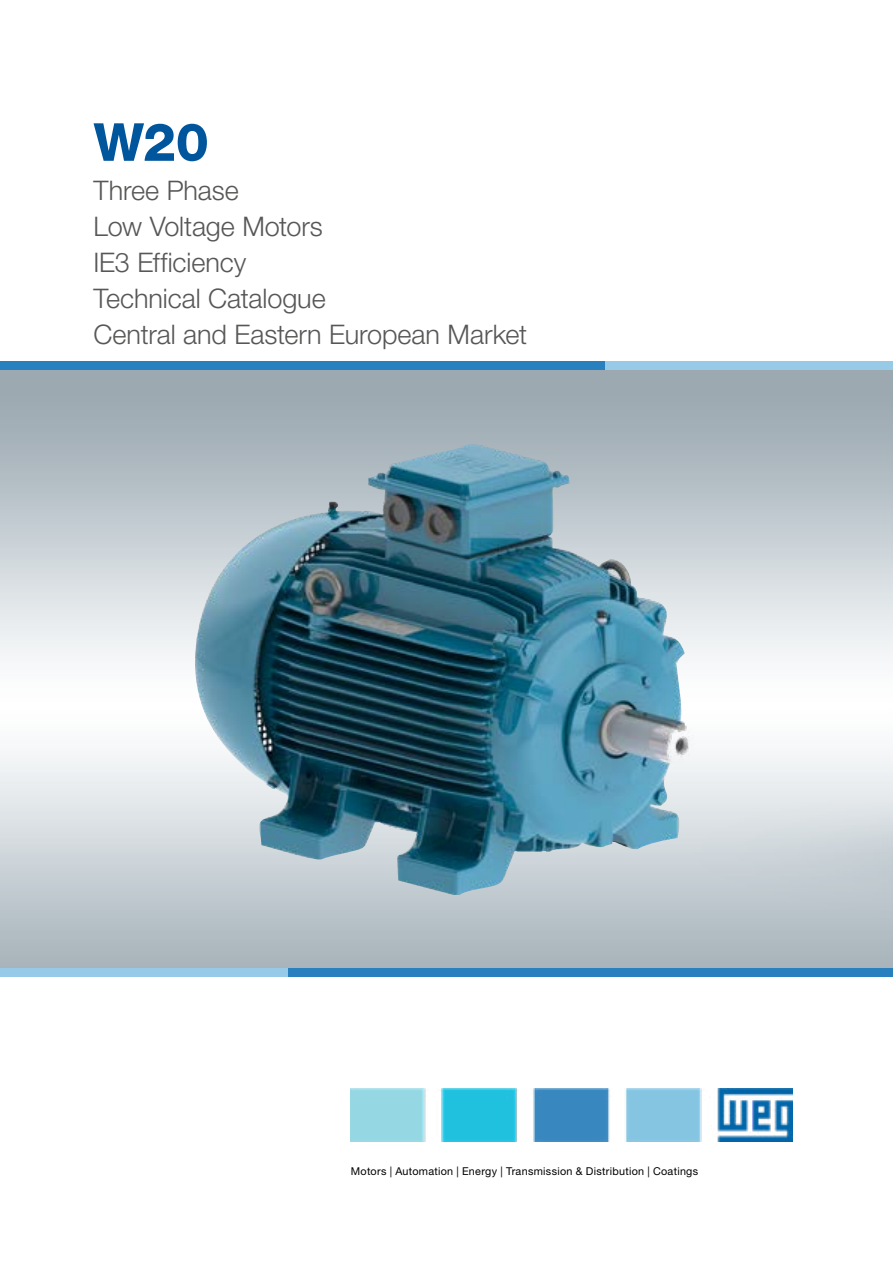
<style>
.page{position:relative;width:893px;height:1263px;background:#fff}
.page>*{position:absolute;margin:0;border:0;box-sizing:border-box;transform-origin:0 0}
.t1{font:800 52.5px "Helvetica Neue LT Pro";color:#00569d}
.t2{font:300 27px/36px "Helvetica Neue LT Pro";letter-spacing:-.005em;color:#575756}
.t3{font:10.8px "Helvetica Neue LT Pro";letter-spacing:.025em;color:#000}
</style>
<div class="page">
<img style="left:350px;top:1089px;width:442px;height:52px">
<div style="left:0;top:361px;width:606px;height:9px;background:#2881be"></div>
<div style="left:606px;top:361px;width:287px;height:9px;background:#96cae6"></div>
<div style="left:288px;top:968px;width:605px;height:8px;background:#2881be"></div>
<div style="left:0;top:968px;width:288px;height:8px;background:#96cae6"></div>
<img style="left:190px;top:444px;width:506px;height:451px">
<h1 class="t1" style="left:94px;top:111px;width:117px">W20</h1>
<p class="t2" style="left:94px;top:172px;width:435px">Three Phase<br>Low Voltage Motors<br>IE3 Efficiency<br>Technical Catalogue<br>Central and Eastern European Market</p>
<p class="t3" style="left:351px;top:1164px;width:349px">Motors | Automation | Energy | Transmission &amp; Distribution | Coatings</p>
</div>
